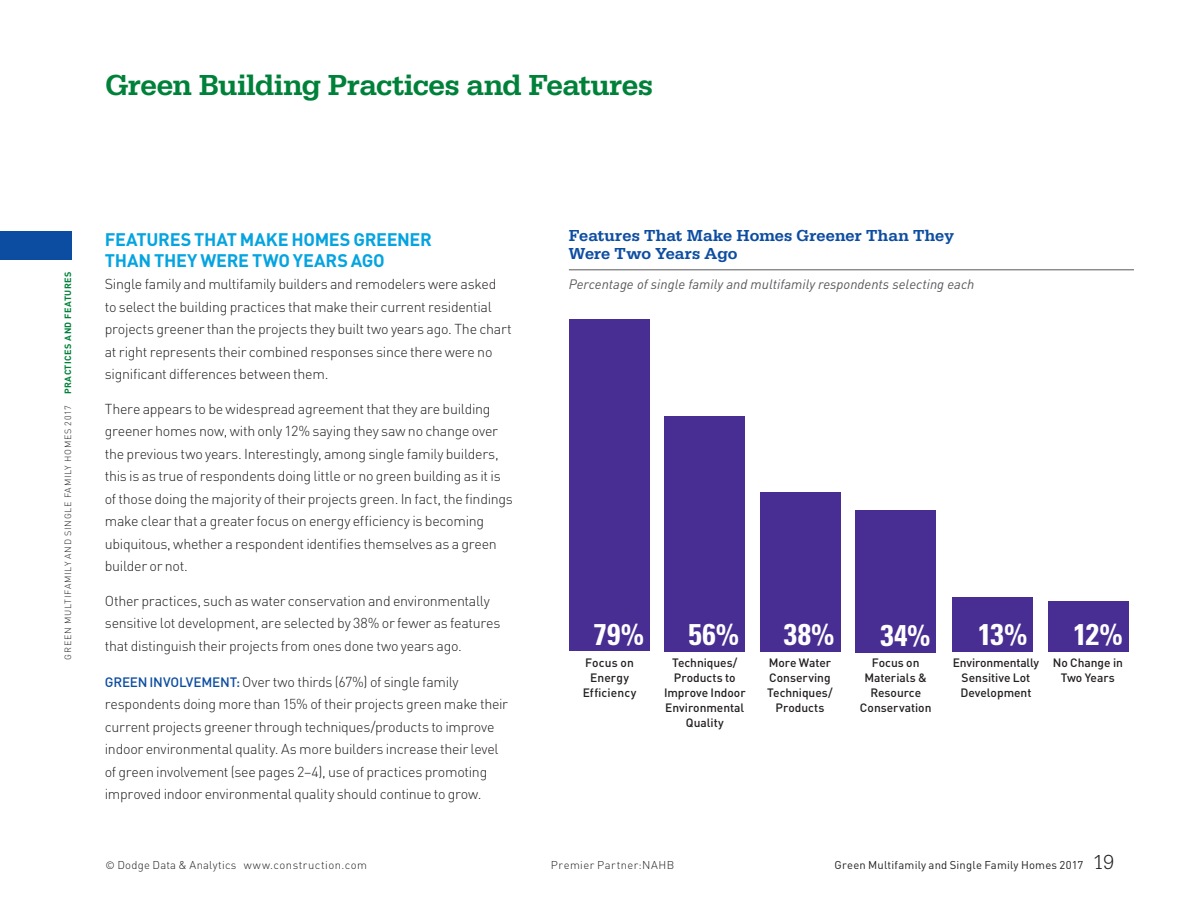
<style>
.page{position:relative;width:1188px;height:918px;background:#fff}
.page>*{position:absolute;margin:0;border:0;box-sizing:border-box;transform-origin:0 0}
.t1{font:500 30px "Serifa D";letter-spacing:-.01em;color:#00813a}
.t2{font:700 condensed 30px "Univers LT Std";letter-spacing:.01em;color:#fff}
.t3{font:700 18px/21px "DIN";letter-spacing:-.015em;color:#05a4e0}
.t4{font:500 16.5px/18px "Serifa";letter-spacing:.005em;color:#0d4da1}
.t5{font:300 14.25px/22.5px "DIN";letter-spacing:-.02em;color:#231f20}
.t6{font:italic 13.5px "DIN";color:#57585a}
.t7{font:500 12px/15px "DIN";letter-spacing:-.005em;color:#231f20;text-align:center}
.t8{font:500 12px/15px "DIN";letter-spacing:.015em;color:#231f20;text-align:center}
.t9{font:300 11.25px "DIN";letter-spacing:.035em;color:#231f20}
.t10{font:11.25px "DIN";letter-spacing:.015em;color:#231f20}
.t11{font:300 9px "DIN";letter-spacing:.075em;color:#231f20}
.t12{font:700 9px "DIN";letter-spacing:.05em;color:#00813a}
.s1{font-weight:500;font-size:13.5px;color:#0d4da1}
.s2{font-size:10.5px}
.s3{font-family:"Serifa";font-weight:300;font-size:21px}
</style>
<div class="page">
<hr style="left:569px;top:270px;width:565px;height:1px;background:#57585a">
<div style="left:664px;top:416px;width:81px;height:235px;background:#482e92"></div>
<div style="left:760px;top:492px;width:81px;height:159px;background:#482e92"></div>
<div style="left:952px;top:597px;width:81px;height:54px;background:#482e92"></div>
<div style="left:1048px;top:601px;width:81px;height:50px;background:#482e92"></div>
<div style="left:569px;top:320px;width:81px;height:331px;background:#482e92"></div>
<div style="left:855px;top:510px;width:81px;height:142px;background:#482e92"></div>
<div style="left:0;top:231px;width:72px;height:29px;background:#0d4da1"></div>
<h1 class="t1" style="left:106px;top:67px;width:549px">Green Building Practices and Features</h1>
<p class="t12" style="left:62px;top:394px;width:124px;rotate:-90deg">PRACTICES AND FEATURES</p>
<p class="t11" style="left:62px;top:660px;width:256px;rotate:-90deg">GREEN MULTIFAMILY AND SINGLE FAMILY HOMES 2017</p>
<p class="t3" style="left:105px;top:228px;width:329px">FEATURES THAT MAKE HOMES GREENER<br>THAN THEY WERE TWO YEARS AGO</p>
<p class="t5" style="left:105px;top:273px;width:409px">Single family and multifamily builders and remodelers were asked<br>to select the building practices that make their current residential projects greener than the projects they built two years ago. The chart at right represents their combined responses since there were no significant differences between them.</p>
<p class="t5" style="left:105px;top:397px;width:410px">There appears to be widespread agreement that they are building greener homes now, with only 12% saying they saw no change over the previous two years. Interestingly, among single family builders, this is as true of respondents doing little or no green building as it is of those doing the majority of their projects green. In fact, the findings make clear that a greater focus on energy efficiency is becoming ubiquitous, whether a respondent identifies themselves as a green builder or not.</p>
<p class="t5" style="left:105px;top:589px;width:397px">Other practices, such as water conservation and environmentally sensitive lot development, are selected by 38% or fewer as features that distinguish their projects from ones done two years ago.</p>
<p class="t5" style="left:105px;top:670px;width:405px"><span class="s1">GREEN INVOLVEMENT:</span> Over two thirds (67%) of single family respondents doing more than 15% of their projects green make their current projects greener through techniques/products to improve indoor environmental quality. As more builders increase their level of green involvement (see pages 2–4), use of practices promoting improved indoor environmental quality should continue to grow.</p>
<p class="t4" style="left:569px;top:227px;width:387px">Features That Make Homes Greener Than They<br>Were Two Years Ago</p>
<p class="t6" style="left:569px;top:276px;width:407px">Percentage of single family and multifamily respondents selecting each</p>
<h1 class="t2" style="left:594px;top:616px;width:52px">79%</h1>
<p class="t8" style="left:583px;top:655px;width:55px">Focus on<br>Energy<br>Efficiency</p>
<h1 class="t2" style="left:688px;top:616px;width:52px">56%</h1>
<h1 class="t2" style="left:784px;top:616px;width:52px">38%</h1>
<h1 class="t2" style="left:978px;top:616px;width:51px">13%</h1>
<h1 class="t2" style="left:1073px;top:616px;width:51px">12%</h1>
<p class="t7" style="left:1053px;top:655px;width:72px">No Change in<br>Two Years</p>
<h1 class="t2" style="left:880px;top:617px;width:52px">34%</h1>
<p class="t7" style="left:860px;top:655px;width:73px">Focus on<br>Materials &amp;<br>Resource<br>Conservation</p>
<p class="t7" style="left:664px;top:655px;width:83px">Techniques/<br>Products to<br>Improve Indoor<br>Environmental<br>Quality</p>
<p class="t7" style="left:953px;top:655px;width:88px">Environmentally<br>Sensitive Lot<br>Development</p>
<p class="t7" style="left:767px;top:655px;width:67px">More Water<br>Conserving<br>Techniques/<br>Products</p>
<p class="t9" style="left:106px;top:858px;width:263px"><span class="s2">©</span> Dodge Data &amp; Analytics www.construction.com</p>
<p class="t9" style="left:551px;top:858px;width:125px">Premier Partner:NAHB</p>
<p class="t10" style="left:835px;top:857px;width:281px">Green Multifamily and Single Family Homes 2017 <span class="s3">19</span></p>
</div>
